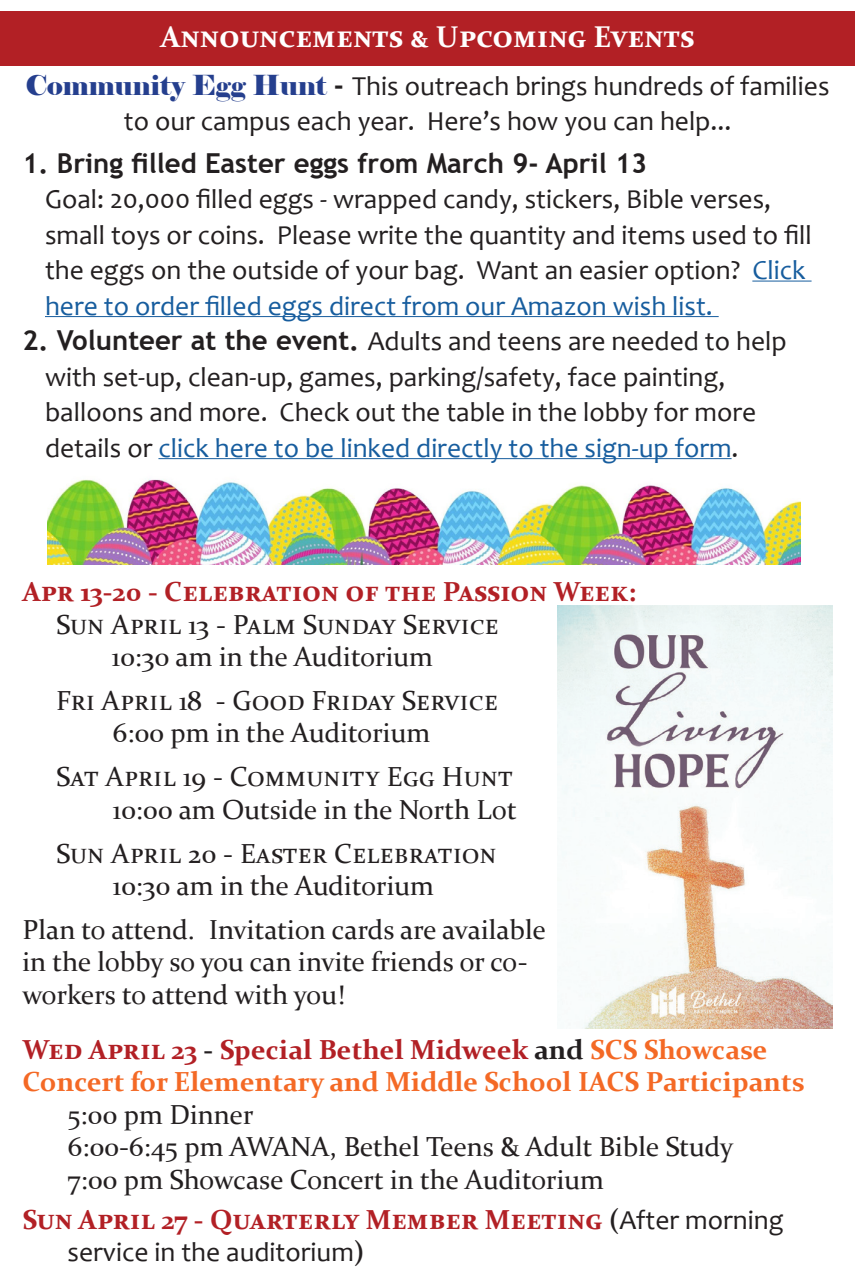
<style>
.page{position:relative;width:855px;height:1283px;background:#fff}
.page>*{position:absolute;margin:0;border:0;box-sizing:border-box;transform-origin:0 0}
.t1{font:700 30px "Constantia";color:#fff}
.t2{font:27.5px/35.5px "Candara";color:#231f20}
.t3{font:27.5px/32.5px "Constantia";color:#231f20}
.t4{font:700 27.5px/32.5px "Constantia";color:#f46925}
.t5{font:700 27.5px "Constantia";color:#b22025}
.t6{font:700 27.5px "Trebuchet MS";color:#231f20}
.s1{font-family:"Elephant";color:#253f8e}
.s2{font-family:"Trebuchet MS";font-weight:700}
.s3{color:#175d9e}
.s4{color:#b22025}
.s5{color:#231f20}
.s6{font-family:"Candara";font-weight:400;color:#231f20}
.s7{font-family:"Constantia";font-weight:700}
</style>
<div class="page">
<hr style="left:752px;top:281px;width:60px;height:1px;background:#175d9e">
<hr style="left:45px;top:316px;width:674px;height:1px;background:#175d9e">
<hr style="left:158px;top:458px;width:574px;height:1px;background:#175d9e">
<div style="left:0;top:12px;width:855px;height:54px;background:#b22025"></div>
<img style="left:48px;top:479px;width:752px;height:85px">
<img style="left:557px;top:606px;width:275px;height:422px">
<p class="t1" style="left:161px;top:16px;width:535px">Announcements &amp; Upcoming Events</p>
<p class="t2" style="left:25px;top:68px;width:806px;text-align:center"><span class="s1">Community Egg Hunt</span> <span class="s2">-</span> This outreach brings hundreds of families to our campus each year. Here’s how you can help...</p>
<p class="t6" style="left:22px;top:146px;width:626px">1. Bring filled Easter eggs from March 9- April 13</p>
<p class="t2" style="left:45px;top:181px;width:768px">Goal: 20,000 filled eggs - wrapped candy, stickers, Bible verses, small toys or coins. Please write the quantity and items used to fill the eggs on the outside of your bag. Want an easier option? <span class="s3">Click here to order filled eggs direct from our Amazon wish list.</span></p>
<p class="t2" style="left:22px;top:323px;width:766px"><span class="s2">2. Volunteer at the event.</span> Adults and teens are needed to help</p>
<p class="t2" style="left:45px;top:359px;width:713px">with set-up, clean-up, games, parking/safety, face painting, balloons and more. Check out the table in the lobby for more details or <span class="s3">click here to be linked directly to the sign-up form</span>.</p>
<p class="t5" style="left:22px;top:573px;width:615px">Apr 13-20 - Celebration of the Passion Week:</p>
<p class="t3" style="left:56px;top:607px;width:444px">Sun April 13 - Palm Sunday Service</p>
<p class="t3" style="left:111px;top:639px;width:323px">10:30 am in the Auditorium</p>
<p class="t3" style="left:56px;top:683px;width:443px">Fri April 18 - Good Friday Service</p>
<p class="t3" style="left:112px;top:715px;width:319px">6:00 pm in the Auditorium</p>
<p class="t3" style="left:56px;top:759px;width:458px">Sat April 19 - Community Egg Hunt</p>
<p class="t3" style="left:112px;top:792px;width:406px">10:00 am Outside in the North Lot</p>
<p class="t3" style="left:56px;top:835px;width:442px">Sun April 20 - Easter Celebration</p>
<p class="t3" style="left:112px;top:868px;width:323px">10:30 am in the Auditorium</p>
<p class="t3" style="left:22px;top:912px;width:525px">Plan to attend. Invitation cards are available in the lobby so you can invite friends or co&shy;workers to attend with you!</p>
<p class="t4" style="left:22px;top:1031px;width:783px"><span class="s4">Wed April 23</span> <span class="s5">-</span> <span class="s4">Special Bethel Midweek</span> <span class="s5">and</span> SCS Showcase<br>Concert for Elementary and Middle School IACS Participants</p>
<p class="t3" style="left:68px;top:1097px;width:188px">5:00 pm Dinner</p>
<p class="t3" style="left:68px;top:1129px;width:667px">6:00-6:45 pm AWANA, Bethel Teens &amp; Adult Bible Study</p>
<p class="t3" style="left:68px;top:1162px;width:538px">7:00 pm Showcase Concert in the Auditorium</p>
<p class="t5" style="left:22px;top:1200px;width:763px">Sun April 27 - Quarterly Member Meeting <span class="s5">(</span><span class="s6">After morning</span></p>
<p class="t2" style="left:68px;top:1234px;width:298px">service in the auditorium<span class="s7">)</span></p>
</div>
